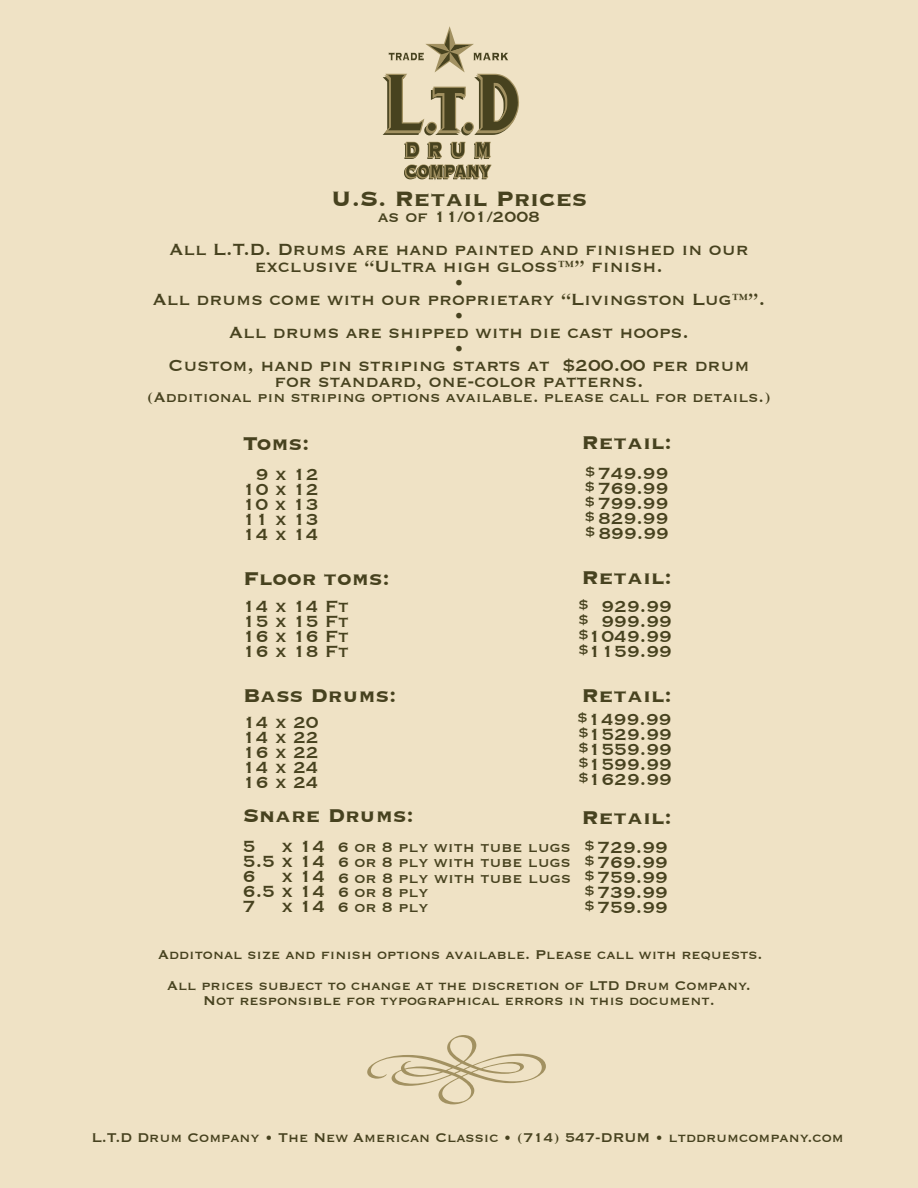
<style>
.page{position:relative;width:918px;height:1188px;background:#efe2c5}
.page>*{position:absolute;margin:0;border:0;box-sizing:border-box;transform-origin:0 0}
.t1{font:700 27px "Copperplate";color:#47421f}
.t2{font:700 24px "Copperplate";color:#47421f}
.t3{font:21px/15px "Copperplate";color:#47421f;text-align:justify}
.t4{font:19.5px "Copperplate";color:#47421f}
.t5{font:18px/15px "Copperplate";color:#47421f}
.t6{font:16.5px/15px "Copperplate";color:#47421f;text-align:center}
.s1{font-size:21px}
.s2{font-size:16.5px}
</style>
<div class="page">
<svg style="left:383px;top:26px;width:136px;height:109px"></svg>
<svg style="left:404px;top:142px;width:87px;height:38px"></svg>
<svg style="left:367px;top:1035px;width:179px;height:69px"></svg>
<p class="t1" style="left:331px;top:185px;width:258px">U.S. Retail Prices</p>
<p class="t4" style="left:378px;top:208px;width:164px">as of 11/01/2008</p>
<p class="t3" style="left:153px;top:242px;width:614px;line-height:16.5px;text-align:center">All L.T.D. Drums are hand painted and finished in our exclusive “Ultra high gloss™” finish.<br>•<br>All drums come with our proprietary “Livingston Lug™”. •<br>All drums are shipped with die cast hoops.<br>•<br>Custom, hand pin striping starts at $200.00 per drum for standard, one-color patterns.</p>
<p class="t5" style="left:147px;top:390px;width:626px">(Additional pin striping options available. please call for details.)</p>
<p class="t2" style="left:243px;top:432px;width:68px">Toms:</p>
<p class="t3" style="left:243px;top:468px;width:78px;text-indent:13px">9 x 12<br>10 x 12<br>10 x 13<br>11 x 13<br>14 x 14</p>
<p class="t2" style="left:243px;top:567px;width:148px">Floor toms:</p>
<p class="t3" style="left:243px;top:615px;width:107px">15 x 15 Ft 16 x 16 Ft 16 x 18 Ft</p>
<p class="t2" style="left:243px;top:684px;width:155px">Bass Drums:</p>
<p class="t3" style="left:243px;top:730px;width:77px">14 x 22<br>16 x 22<br>14 x 24<br>16 x 24</p>
<p class="t2" style="left:243px;top:804px;width:172px">Snare Drums:</p>
<p class="t5" style="left:243px;top:840px;width:330px"><span class="s1">5 x 14</span> 6 or 8 ply with tube lugs<br><span class="s1">5.5 x 14</span> 6 or 8 ply with tube lugs</p>
<p class="t3" style="left:243px;top:869px;width:84px">6 x 14</p>
<p class="t5" style="left:243px;top:885px;width:187px"><span class="s1">6.5 x 14</span> 6 or 8 ply<br><span class="s1">7 x 14</span> 6 or 8 ply</p>
<p class="t2" style="left:582px;top:431px;width:91px">Retail:</p>
<p class="t3" style="left:585px;top:466px;width:86px"><span class="s2">$</span> 749.99 <span class="s2">$</span> 769.99 <span class="s2">$</span> 799.99 <span class="s2">$</span> 829.99 <span class="s2">$</span> 899.99</p>
<p class="t2" style="left:582px;top:566px;width:91px">Retail:</p>
<p class="t3" style="left:579px;top:615px;width:95px"><span class="s2">$</span> 999.99 <span class="s2">$</span>1049.99 <span class="s2">$</span>1159.99</p>
<p class="t2" style="left:582px;top:684px;width:91px">Retail:</p>
<p class="t3" style="left:579px;top:727px;width:95px"><span class="s2">$</span>1529.99 <span class="s2">$</span>1559.99 <span class="s2">$</span>1599.99 <span class="s2">$</span>1629.99</p>
<p class="t2" style="left:582px;top:806px;width:91px">Retail:</p>
<p class="t3" style="left:579px;top:600px;width:95px"><span class="s2">$</span> 929.99</p>
<p class="t3" style="left:243px;top:599px;width:107px">14 x 14 Ft</p>
<p class="t3" style="left:578px;top:712px;width:96px"><span class="s2">$</span>1499.99</p>
<p class="t3" style="left:243px;top:715px;width:77px">14 x 20</p>
<p class="t3" style="left:584px;top:841px;width:85px"><span class="s2">$</span> 729.99 <span class="s2">$</span> 769.99 <span class="s2">$</span> 759.99 <span class="s2">$</span> 739.99 <span class="s2">$</span> 759.99</p>
<p class="t5" style="left:338px;top:871px;width:234px">6 or 8 ply with tube lugs</p>
<p class="t6" style="left:158px;top:947px;width:606px">Additonal size and finish options available. Please call with requests.</p>
<p class="t6" style="left:167px;top:979px;width:585px">All prices subject to change at the discretion of LTD Drum Company.<br>Not responsible for typographical errors in this document.</p>
<p class="t6" style="left:92px;top:1130px;width:754px">L.T.D Drum Company • The New American Classic • (714) 547-DRUM • ltddrumcompany.com</p>
</div>
